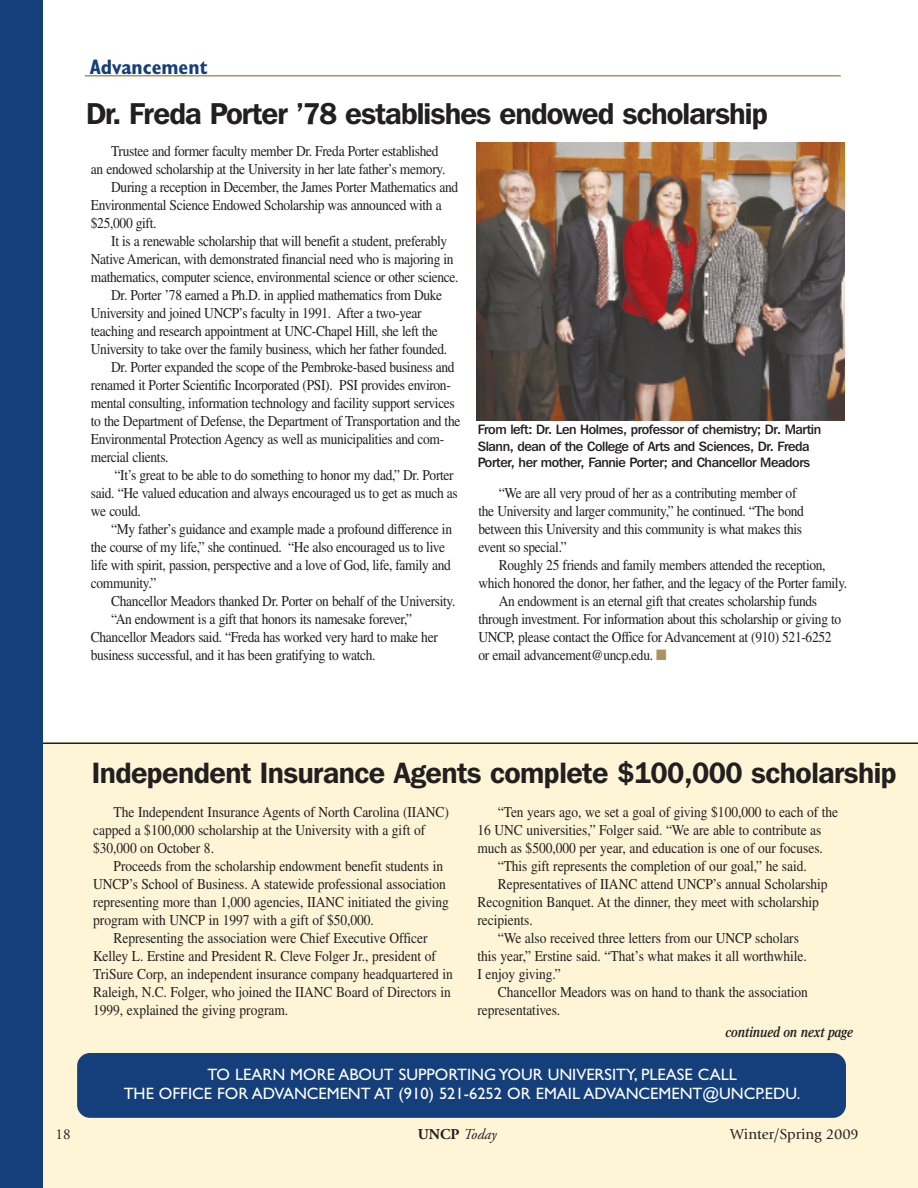
<style>
.page{position:relative;width:918px;height:1188px;background:#fff}
.page>*{position:absolute;margin:0;border:0;box-sizing:border-box;transform-origin:0 0}
.t1{font:600 30px "Franklin Gothic IT Cby BT";letter-spacing:-.03em;color:#231f20}
.t2{font:600 29.25px "Franklin Gothic IT Cby BT";letter-spacing:-.02em;color:#231f20}
.t3{font:700 condensed 21px "Gill Sans";color:#143f7a}
.t4{font:16.5px/19.8px "Gill Sans";color:#fff}
.t5{font:15px/18px "Times";letter-spacing:-.025em;color:#231f20;scale:.9 1}
.t6{font:15px/18px "Times";letter-spacing:-.005em;color:#231f20;scale:.9 1}
.t7{font:italic 600 15px "Times";letter-spacing:-.015em;color:#231f20;scale:.9 1}
.t8{font:15px "Giovanni";color:#231f20}
.t9{font:italic 15px "Adobe Garamond";color:#231f20}
.t10{font:15px "Adobe Garamond";color:#231f20}
.t11{font:500 13.5px/16.2px "Franklin Gothic IT Cby BT";letter-spacing:-.03em;color:#231f20}
.s1{color:#aa935d}
.s2{font-weight:700;font-style:normal}
</style>
<div class="page">
<div style="left:36px;top:742px;width:882px;height:446px;background:#fdf5d6"></div>
<div style="left:0;top:0;width:43px;height:1188px;background:#143f7a"></div>
<hr style="left:85px;top:75px;width:756px;height:2px;background:#aa935d">
<div style="left:77px;top:1053px;width:769px;height:65px;background:#143f7a;border-radius:13px"></div>
<img style="left:476px;top:143px;width:369px;height:277px">
<hr style="left:43px;top:743px;width:875px;height:1px;background:#231f20">
<h3 class="t3" style="left:90px;top:59px;width:120px">Advancement</h3>
<h1 class="t1" style="left:86px;top:103px;width:683px">Dr. Freda Porter ’78 establishes endowed scholarship</h1>
<p class="t5" style="left:111px;top:144px;width:365px">Trustee and former faculty member Dr. Freda Porter established</p>
<p class="t5" style="left:91px;top:162px;width:395px">an endowed scholarship at the University in her late father’s memory.</p>
<p class="t5" style="left:111px;top:180px;width:387px">During a reception in December, the James Porter Mathematics and</p>
<p class="t5" style="left:91px;top:198px;width:391px">Environmental Science Endowed Scholarship was announced with a</p>
<p class="t5" style="left:91px;top:216px;width:74px">$25,000 gift.</p>
<p class="t5" style="left:111px;top:234px;width:375px">It is a renewable scholarship that will benefit a student, preferably</p>
<p class="t5" style="left:91px;top:252px;width:405px">Native American, with demonstrated financial need who is majoring in</p>
<p class="t5" style="left:91px;top:270px;width:410px">mathematics, computer science, environmental science or other science.</p>
<p class="t5" style="left:111px;top:288px;width:369px">Dr. Porter ’78 earned a Ph.D. in applied mathematics from Duke</p>
<p class="t5" style="left:91px;top:306px;width:369px">University and joined UNCP’s faculty in 1991. After a two-year</p>
<p class="t5" style="left:91px;top:324px;width:387px">teaching and research appointment at UNC-Chapel Hill, she left the</p>
<p class="t5" style="left:91px;top:342px;width:397px">University to take over the family business, which her father founded.</p>
<p class="t5" style="left:111px;top:360px;width:383px">Dr. Porter expanded the scope of the Pembroke-based business and</p>
<p class="t5" style="left:91px;top:378px;width:401px">renamed it Porter Scientific Incorporated (PSI). PSI provides environ-</p>
<p class="t5" style="left:91px;top:396px;width:406px">mental consulting, information technology and facility support services</p>
<p class="t5" style="left:91px;top:414px;width:412px">to the Department of Defense, the Department of Transportation and the</p>
<p class="t5" style="left:91px;top:432px;width:394px">Environmental Protection Agency as well as municipalities and com-</p>
<p class="t5" style="left:91px;top:450px;width:88px">mercial clients.</p>
<p class="t5" style="left:115px;top:468px;width:378px">“It’s great to be able to do something to honor my dad,” Dr. Porter</p>
<p class="t5" style="left:91px;top:486px;width:409px">said. “He valued education and always encouraged us to get as much as</p>
<p class="t5" style="left:91px;top:504px;width:57px">we could.</p>
<p class="t5" style="left:111px;top:522px;width:380px">“My father’s guidance and example made a profound difference in</p>
<p class="t5" style="left:91px;top:540px;width:395px">the course of my life,” she continued. “He also encouraged us to live</p>
<p class="t5" style="left:91px;top:558px;width:401px">life with spirit, passion, perspective and a love of God, life, family and</p>
<p class="t5" style="left:91px;top:576px;width:74px">community.”</p>
<p class="t5" style="left:111px;top:594px;width:384px">Chancellor Meadors thanked Dr. Porter on behalf of the University.</p>
<p class="t5" style="left:111px;top:612px;width:336px">“An endowment is a gift that honors its namesake forever,”</p>
<p class="t5" style="left:91px;top:630px;width:387px">Chancellor Meadors said. “Freda has worked very hard to make her</p>
<p class="t5" style="left:91px;top:648px;width:318px">business successful, and it has been gratifying to watch.</p>
<p class="t11" style="left:478px;top:423px;width:345px">From left: Dr. Len Holmes, professor of chemistry; Dr. Martin<br>Slann, dean of the College of Arts and Sciences, Dr. Freda<br>Porter, her mother, Fannie Porter; and Chancellor Meadors</p>
<p class="t5" style="left:478px;top:485px;width:363px;text-indent:20px">“We are all very proud of her as a contributing member of the University and larger community,” he continued. “The bond between this University and this community is what makes this event so special.”</p>
<p class="t5" style="left:499px;top:557px;width:365px">Roughly 25 friends and family members attended the reception,</p>
<p class="t5" style="left:478px;top:575px;width:411px">which honored the donor, her father, and the legacy of the Porter family.</p>
<p class="t5" style="left:499px;top:593px;width:355px">An endowment is an eternal gift that creates scholarship funds</p>
<p class="t5" style="left:478px;top:611px;width:405px">through investment. For information about this scholarship or giving to</p>
<p class="t5" style="left:478px;top:629px;width:394px">UNCP, please contact the Office for Advancement at (910) 521-6252</p>
<p class="t5" style="left:478px;top:647px;width:211px">or email advancement@uncp.edu. <span class="s1">■</span></p>
<h2 class="t2" style="left:92px;top:763px;width:806px">Independent Insurance Agents complete $100,000 scholarship</h2>
<p class="t6" style="left:93px;top:804px;width:397px;text-indent:20px">The Independent Insurance Agents of North Carolina (IIANC) capped a $100,000 scholarship at the University with a gift of $30,000 on October 8.</p>
<p class="t6" style="left:93px;top:858px;width:397px;text-indent:20px">Proceeds from the scholarship endowment benefit students in UNCP’s School of Business. A statewide professional association representing more than 1,000 agencies, IIANC initiated the giving program with UNCP in 1997 with a gift of $50,000.</p>
<p class="t6" style="left:93px;top:930px;width:401px;text-indent:20px">Representing the association were Chief Executive Officer Kelley L. Erstine and President R. Cleve Folger Jr., president of TriSure Corp, an independent insurance company headquartered in Raleigh, N.C. Folger, who joined the IIANC Board of Directors in 1999, explained the giving program.</p>
<p class="t6" style="left:498px;top:804px;width:380px">“Ten years ago, we set a goal of giving $100,000 to each of the</p>
<p class="t6" style="left:478px;top:822px;width:384px">16 UNC universities,” Folger said. “We are able to contribute as</p>
<p class="t6" style="left:478px;top:840px;width:385px">much as $500,000 per year, and education is one of our focuses.</p>
<p class="t6" style="left:498px;top:858px;width:345px">“This gift represents the completion of our goal,” he said.</p>
<p class="t6" style="left:498px;top:876px;width:368px">Representatives of IIANC attend UNCP’s annual Scholarship</p>
<p class="t6" style="left:478px;top:894px;width:381px">Recognition Banquet. At the dinner, they meet with scholarship</p>
<p class="t6" style="left:478px;top:912px;width:63px">recipients.</p>
<p class="t6" style="left:498px;top:930px;width:336px">“We also received three letters from our UNCP scholars</p>
<p class="t6" style="left:478px;top:948px;width:367px">this year,” Erstine said. “That’s what makes it all worthwhile.</p>
<p class="t6" style="left:478px;top:966px;width:94px">I enjoy giving.”</p>
<p class="t6" style="left:498px;top:984px;width:346px">Chancellor Meadors was on hand to thank the association</p>
<p class="t6" style="left:478px;top:1002px;width:93px">representatives.</p>
<p class="t7" style="left:725px;top:1026px;width:143px">continued on next page</p>
<p class="t4" style="left:124px;top:1064px;width:678px;text-indent:84px">TO LEARN MORE ABOUT SUPPORTING YOUR UNIVERSITY, PLEASE CALL<br>THE OFFICE FOR ADVANCEMENT AT (910) 521-6252 OR EMAIL ADVANCEMENT@UNCP.EDU.</p>
<p class="t10" style="left:56px;top:1128px;width:16px">18</p>
<p class="t9" style="left:418px;top:1128px;width:80px"><span class="s2">UNCP</span> Today</p>
<p class="t8" style="left:730px;top:1128px;width:130px">Winter/Spring 2009</p>
</div>
